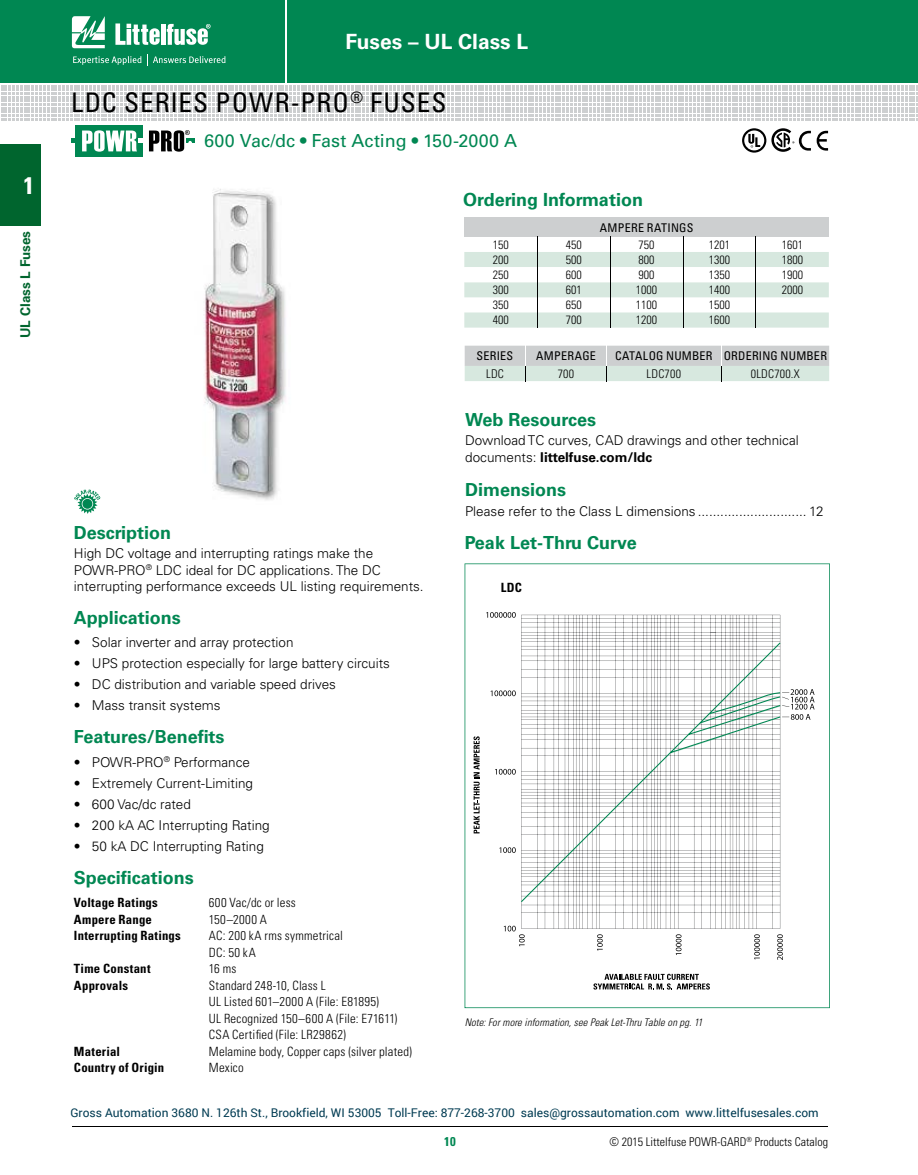
<style>
.page{position:relative;width:918px;height:1175px;background:#fff}
.page>*{position:absolute;margin:0;border:0;box-sizing:border-box;transform-origin:0 0}
.t1{font:condensed 27px "Univers LT Std";letter-spacing:.035em;color:#000}
.t2{font:700 condensed 24px "Univers LT Std";color:#fff}
.t3{font:700 21px "Univers LT Std";color:#fff}
.t4{font:700 18px "Univers LT Std";color:#008752}
.t5{font:18px "Univers LT Std";color:#008752}
.t6{font:300 13.5px/16.5px "Univers LT Std";color:#000}
.t7{font:700 13.5px "Univers LT Std";color:#00652e}
.t8{font:300 condensed 12.75px/16.5px "Univers LT Std";letter-spacing:.02em;color:#000}
.t9{font:700 condensed 12.75px "Univers LT Std";letter-spacing:.02em;color:#000}
.t10{font:700 condensed 12.75px "Univers LT Std";color:#008752}
.t11{font:300 condensed 12px "Univers LT Std";color:#000}
.t12{font:12px "Roboto";color:#003b52}
.t13{font:condensed 12px "Univers LT Std";letter-spacing:.02em;color:#000}
.t14{font:300 condensed 12px "Univers LT Std";letter-spacing:.02em;color:#000}
.t15{font:italic 300 condensed 10.5px "Univers LT Std";letter-spacing:.01em;color:#000}
.s1{font-weight:700}
</style>
<div class="page">
<div style="left:0;top:0;width:918px;height:82px;background:#008752"></div>
<hr style="left:0;top:81px;width:918px;height:2px;background:#008752">
<svg style="left:1px;top:120px;width:917px;height:1px"></svg>
<svg style="left:1px;top:85px;width:917px;height:35px"></svg>
<hr style="left:72px;top:1126px;width:756px;height:1px;background:#000">
<hr style="left:286px;top:0;width:1px;height:82px;background:#fff">
<svg style="left:72px;top:16px;width:33px;height:32px"></svg>
<hr style="left:161px;top:24px;width:4px;height:21px;background:#fff">
<svg style="left:167px;top:24px;width:44px;height:21px"></svg>
<svg style="left:115px;top:23px;width:45px;height:22px"></svg>
<svg style="left:73px;top:56px;width:68px;height:9px"></svg>
<svg style="left:147px;top:54px;width:79px;height:12px"></svg>
<img style="left:203px;top:189px;width:83px;height:311px">
<div style="left:464px;top:218px;width:365px;height:19px;background:#cdcfd0"></div>
<svg style="left:464px;top:237px;width:365px;height:90px"></svg>
<svg style="left:465px;top:563px;width:365px;height:445px"></svg>
<svg style="left:465px;top:346px;width:364px;height:35px;background:#d0d9d5"></svg>
<div style="left:75px;top:125px;width:68px;height:32px;background:#008752"></div>
<svg style="left:71px;top:130px;width:124px;height:22px"></svg>
<svg style="left:742px;top:128px;width:69px;height:25px"></svg>
<svg style="left:817px;top:131px;width:11px;height:20px"></svg>
<svg style="left:74px;top:489px;width:26px;height:25px"></svg>
<div style="left:0;top:144px;width:40px;height:81px;background:#00652e"></div>
<h2 class="t2" style="left:23px;top:170px;width:12px">1</h2>
<p class="t7" style="left:17px;top:338px;width:109px;rotate:-90deg">UL Class L Fuses</p>
<h3 class="t3" style="left:345px;top:29px;width:184px">Fuses – UL Class L</h3>
<h1 class="t1" style="left:71px;top:85px;width:377px">LDC SERIES POWR-PRO<sup>®</sup> FUSES</h1>
<h3 class="t5" style="left:204px;top:130px;width:314px">600 Vac/dc • Fast Acting • 150-2000 A</h3>
<h3 class="t4" style="left:463px;top:189px;width:181px">Ordering Information</h3>
<p class="t13" style="left:600px;top:220px;width:95px">AMPERE RATINGS</p>
<p class="t11" style="left:493px;top:237px;width:17px">150</p>
<p class="t11" style="left:566px;top:237px;width:17px">450</p>
<p class="t11" style="left:639px;top:237px;width:17px">750</p>
<p class="t11" style="left:709px;top:237px;width:23px">1201</p>
<p class="t11" style="left:782px;top:237px;width:23px">1601</p>
<p class="t11" style="left:493px;top:252px;width:17px">200</p>
<p class="t11" style="left:566px;top:252px;width:17px">500</p>
<p class="t11" style="left:639px;top:252px;width:17px">800</p>
<p class="t11" style="left:709px;top:252px;width:23px">1300</p>
<p class="t11" style="left:782px;top:252px;width:23px">1800</p>
<p class="t11" style="left:493px;top:267px;width:17px">250</p>
<p class="t11" style="left:566px;top:267px;width:17px">600</p>
<p class="t11" style="left:639px;top:267px;width:17px">900</p>
<p class="t11" style="left:709px;top:267px;width:23px">1350</p>
<p class="t11" style="left:782px;top:267px;width:23px">1900</p>
<p class="t11" style="left:493px;top:283px;width:17px">300</p>
<p class="t11" style="left:566px;top:283px;width:17px">601</p>
<p class="t11" style="left:636px;top:283px;width:23px">1000</p>
<p class="t11" style="left:709px;top:283px;width:23px">1400</p>
<p class="t11" style="left:782px;top:283px;width:23px">2000</p>
<p class="t11" style="left:493px;top:298px;width:17px">350</p>
<p class="t11" style="left:566px;top:298px;width:17px">650</p>
<p class="t11" style="left:636px;top:298px;width:23px">1100</p>
<p class="t11" style="left:709px;top:298px;width:23px">1500</p>
<p class="t11" style="left:493px;top:313px;width:17px">400</p>
<p class="t11" style="left:566px;top:313px;width:17px">700</p>
<p class="t11" style="left:636px;top:313px;width:23px">1200</p>
<p class="t11" style="left:709px;top:313px;width:23px">1600</p>
<h3 class="t4" style="left:74px;top:521px;width:99px">Description</h3>
<p class="t6" style="left:74px;top:545px;width:351px">High DC voltage and interrupting ratings make the<br>POWR-PRO<sup>®</sup> LDC ideal for DC applications. The DC interrupting performance exceeds UL listing requirements.</p>
<h3 class="t4" style="left:74px;top:607px;width:109px">Applications</h3>
<p class="t6" style="left:74px;top:634px;width:221px">• Solar inverter and array protection</p>
<p class="t6" style="left:74px;top:655px;width:318px">• UPS protection especially for large battery circuits</p>
<p class="t6" style="left:74px;top:676px;width:264px">• DC distribution and variable speed drives</p>
<p class="t6" style="left:74px;top:697px;width:148px">• Mass transit systems</p>
<h3 class="t4" style="left:74px;top:726px;width:152px">Features/Benefits</h3>
<p class="t6" style="left:74px;top:753px;width:178px">• POWR-PRO<sup>®</sup> Performance</p>
<p class="t6" style="left:74px;top:774px;width:181px">• Extremely Current-Limiting</p>
<p class="t6" style="left:74px;top:795px;width:119px">• 600 Vac/dc rated</p>
<p class="t6" style="left:74px;top:816px;width:197px">• 200 kA AC Interrupting Rating</p>
<p class="t6" style="left:74px;top:837px;width:191px">• 50 kA DC Interrupting Rating</p>
<h3 class="t4" style="left:74px;top:867px;width:122px">Specifications</h3>
<p class="t9" style="left:74px;top:895px;width:85px">Voltage Ratings</p>
<p class="t8" style="left:209px;top:894px;width:88px">600 Vac/dc or less</p>
<p class="t9" style="left:74px;top:911px;width:80px">Ampere Range</p>
<p class="t8" style="left:209px;top:911px;width:60px">150–2000 A</p>
<p class="t9" style="left:74px;top:928px;width:108px">Interrupting Ratings</p>
<p class="t8" style="left:209px;top:927px;width:135px">AC: 200 kA rms symmetrical<br>DC: 50 kA</p>
<p class="t9" style="left:74px;top:961px;width:78px">Time Constant</p>
<p class="t8" style="left:209px;top:960px;width:29px">16 ms</p>
<p class="t9" style="left:74px;top:977px;width:56px">Approvals</p>
<p class="t8" style="left:209px;top:977px;width:190px">Standard 248-10, Class L<br>UL Listed 601–2000 A (File: E81895)<br>UL Recognized 150–600 A (File: E71611)<br>CSA Certified (File: LR29862)</p>
<p class="t9" style="left:74px;top:1043px;width:48px">Material</p>
<p class="t8" style="left:209px;top:1043px;width:205px">Melamine body, Copper caps (silver plated)</p>
<p class="t9" style="left:74px;top:1060px;width:92px">Country of Origin</p>
<p class="t8" style="left:209px;top:1059px;width:36px">Mexico</p>
<p class="t13" style="left:477px;top:348px;width:38px">SERIES</p>
<p class="t13" style="left:536px;top:348px;width:61px">AMPERAGE</p>
<p class="t13" style="left:615px;top:348px;width:213px">CATALOG NUMBER ORDERING NUMBER</p>
<p class="t11" style="left:486px;top:366px;width:19px">LDC</p>
<p class="t11" style="left:558px;top:366px;width:18px">700</p>
<p class="t11" style="left:647px;top:366px;width:36px">LDC700</p>
<p class="t14" style="left:751px;top:366px;width:50px">0LDC700.X</p>
<h3 class="t4" style="left:465px;top:409px;width:132px">Web Resources</h3>
<p class="t6" style="left:465px;top:432px;width:335px">Download TC curves, CAD drawings and other technical documents: <span class="s1">littelfuse.com/ldc</span></p>
<h3 class="t4" style="left:465px;top:479px;width:102px">Dimensions</h3>
<p class="t6" style="left:465px;top:503px;width:360px">Please refer to the Class L dimensions ............................. 12</p>
<h3 class="t4" style="left:465px;top:532px;width:174px">Peak Let-Thru Curve</h3>
<p class="t9" style="left:501px;top:580px;width:23px">LDC</p>
<p class="t15" style="left:465px;top:1015px;width:239px">Note: For more information, see Peak Let-Thru Table on pg. 11</p>
<p class="t12" style="left:70px;top:1104px;width:750px">Gross Automation 3680 N. 126th St., Brookfield, WI 53005 Toll-Free: 877-268-3700 sales@grossautomation.com www.littelfusesales.com</p>
<p class="t10" style="left:444px;top:1133px;width:13px">10</p>
<p class="t11" style="left:610px;top:1134px;width:220px">© 2015 Littelfuse POWR-GARD<sup>®</sup> Products Catalog</p>
</div>
